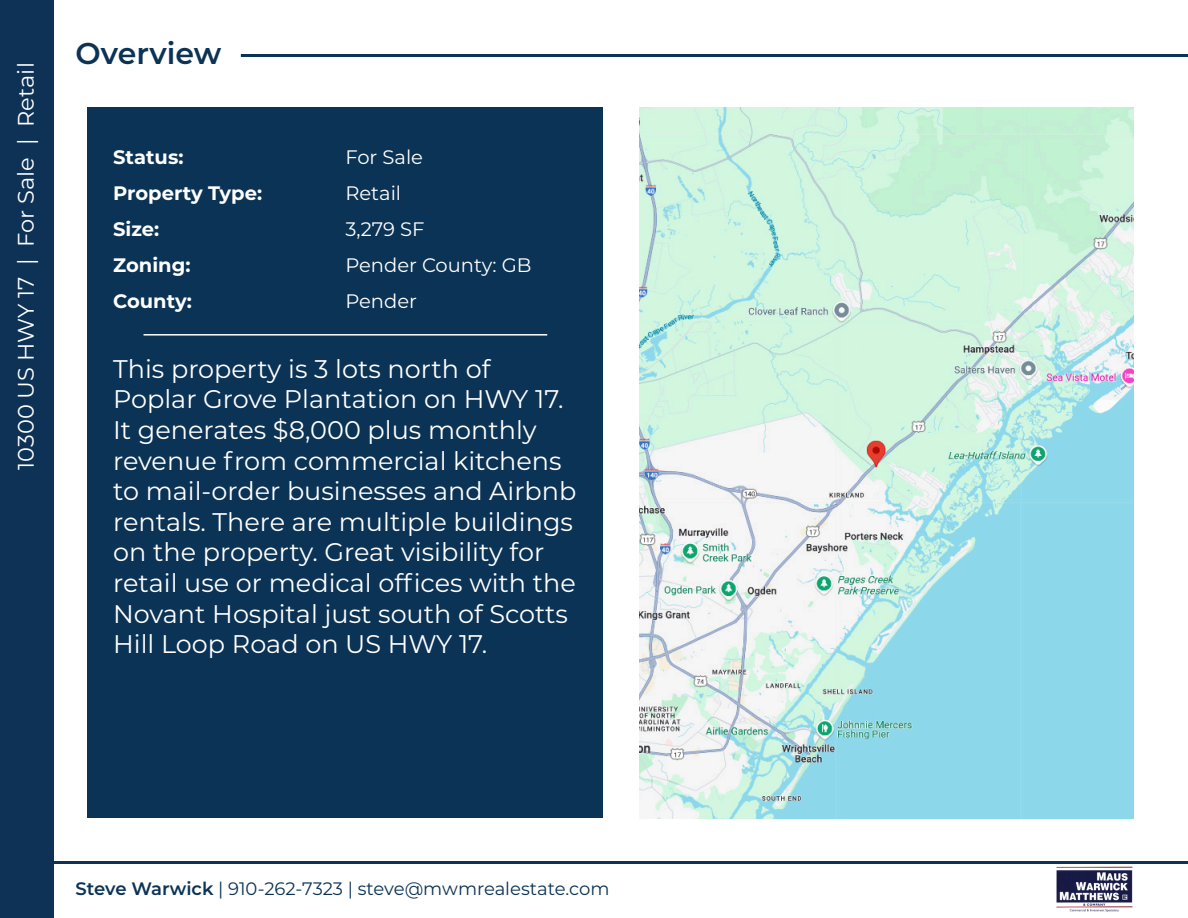
<style>
.page{position:relative;width:1188px;height:918px;background:#fff}
.page>*{position:absolute;margin:0;border:0;box-sizing:border-box;transform-origin:0 0}
.t1{font:600 30px "Montserrat";color:#0b3355}
.t2{font:25.5px/30.6px "Montserrat";color:#fff}
.t3{font:22.5px "Montserrat";color:#fff}
.t4{font:19.5px "Montserrat";color:#fff}
.t5{font:700 19.5px "Montserrat";color:#fff}
.t6{font:18px "Montserrat";color:#0b3355}
.s1{font-weight:600}
</style>
<div class="page">
<img style="left:1056px;top:866px;width:77px;height:46px">
<hr style="left:0;top:861px;width:1188px;height:3px;background:#0b3355">
<div style="left:0;top:0;width:54px;height:918px;background:#0d3256"></div>
<div style="left:88px;top:108px;width:515px;height:710px;background:#0b3355"></div>
<img style="left:639px;top:108px;width:495px;height:710px">
<hr style="left:241px;top:54px;width:947px;height:3px;background:#0b3355">
<hr style="left:144px;top:334px;width:403px;height:2px;background:#fff">
<p class="t3" style="left:11px;top:470px;width:409px;rotate:-90deg">10300 US HWY 17 | For Sale | Retail</p>
<p class="t1" style="left:76px;top:32px;width:147px">Overview</p>
<p class="t5" style="left:113px;top:143px;width:72px">Status:</p>
<p class="t5" style="left:113px;top:179px;width:150px">Property Type:</p>
<p class="t5" style="left:113px;top:215px;width:48px">Size:</p>
<p class="t5" style="left:113px;top:251px;width:79px">Zoning:</p>
<p class="t5" style="left:113px;top:287px;width:80px">County:</p>
<p class="t4" style="left:345px;top:144px;width:79px">For Sale</p>
<p class="t4" style="left:345px;top:180px;width:57px">Retail</p>
<p class="t4" style="left:345px;top:216px;width:81px">3,279 SF</p>
<p class="t4" style="left:345px;top:252px;width:188px">Pender County: GB</p>
<p class="t4" style="left:345px;top:288px;width:73px">Pender</p>
<p class="t2" style="left:113px;top:353px;width:465px">This property is 3 lots north of Poplar Grove Plantation on HWY 17.<br>It generates $8,000 plus monthly revenue from commercial kitchens to mail-order businesses and Airbnb rentals. There are multiple buildings on the property. Great visibility for retail use or medical offices with the Novant Hospital just south of Scotts Hill Loop Road on US HWY 17.</p>
<p class="t6" style="left:76px;top:876px;width:535px"><span class="s1">Steve Warwick</span> | 910-262-7323 | steve@mwmrealestate.com</p>
</div>
